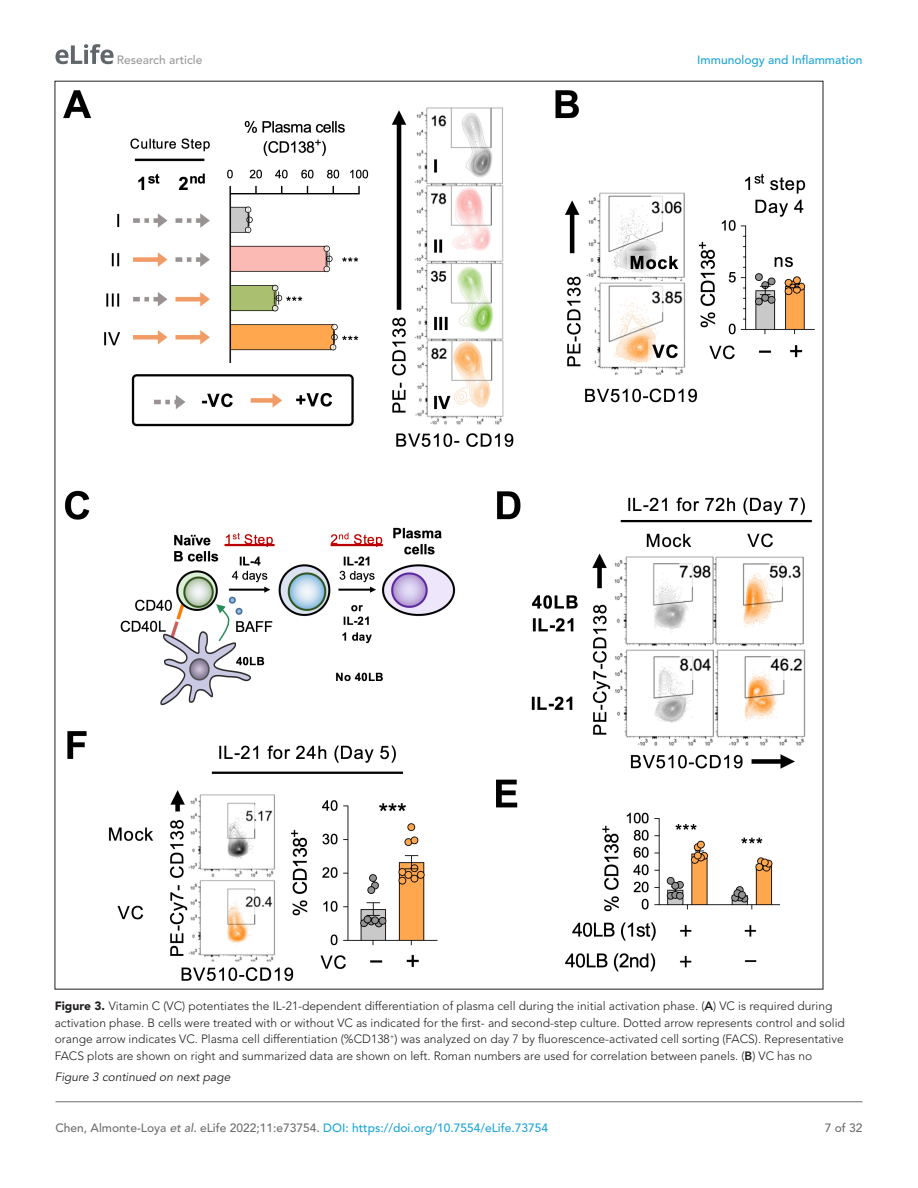
<style>
.page{position:relative;width:918px;height:1188px;background:#fff}
.page>*{position:absolute;margin:0;border:0;box-sizing:border-box;transform-origin:0 0}
.t1{font:300 12px/16.5px "Avenir LT Std";color:#231f20}
.t2{font:500 12px "Avenir LT Std";color:#1ea4d7}
.t3{font:italic 12px "Avenir LT Std";color:#231f20}
.t4{font:500 12px "Avenir LT Std";color:#9a9a9a}
.t5{font:500 12px "Avenir LT Std";color:#6e6e70}
.s1{font-weight:900}
.s2{font-weight:800}
.s3{color:#6e6e70}
.s4{font-style:italic;color:#6e6e70}
</style>
<div class="page">
<svg style="left:55px;top:44px;width:59px;height:20px"></svg>
<hr style="left:56px;top:1101px;width:806px;height:1px;background:#6e6e70">
<img style="left:64px;top:90px;width:750px;height:890px">
<p class="t4" style="left:117px;top:53px;width:87px">Research article</p>
<p class="t2" style="left:697px;top:53px;width:167px">Immunology and Inflammation</p>
<p class="t1" style="left:55px;top:998px;width:792px"><span class="s1">Figure 3.</span> Vitamin C (VC) potentiates the IL-21-dependent differentiation of plasma cell during the initial activation phase. (<span class="s2">A</span>) VC is required during activation phase. B cells were treated with or without VC as indicated for the first- and second-step culture. Dotted arrow represents control and solid orange arrow indicates VC. Plasma cell differentiation (%CD138<sup>+</sup>) was analyzed on day 7 by fluorescence-activated cell sorting (FACS). Representative FACS plots are shown on right and summarized data are shown on left. Roman numbers are used for correlation between panels. (<span class="s2">B</span>) VC has no</p>
<p class="t3" style="left:55px;top:1070px;width:177px">Figure 3 continued on next page</p>
<p class="t2" style="left:56px;top:1121px;width:494px"><span class="s3">Chen, Almonte-Loya</span> <span class="s4">et al</span><span class="s3">. eLife 2022;11:e73754.</span> DOI: https://doi.org/10.7554/eLife.73754</p>
<p class="t5" style="left:825px;top:1121px;width:39px">7 of 32</p>
</div>
